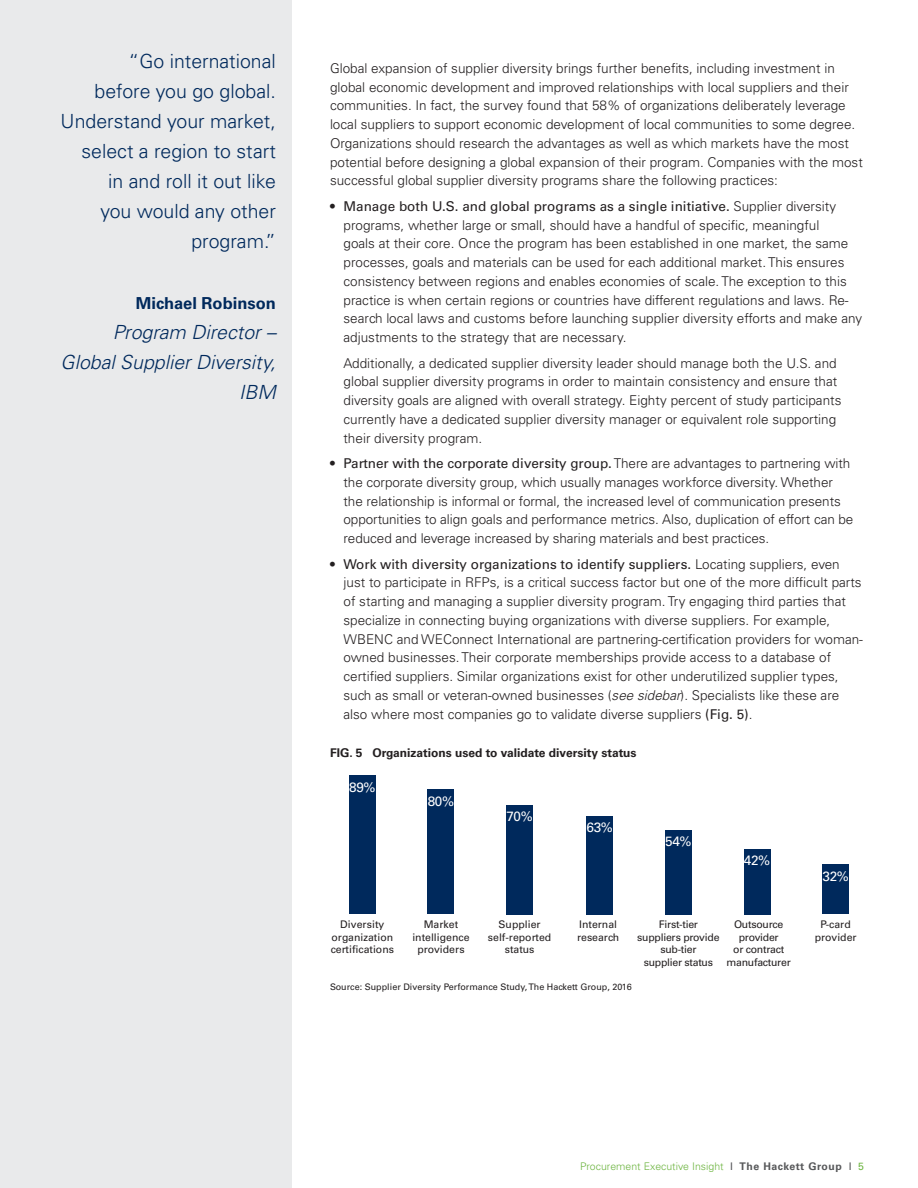
<style>
.page{position:relative;width:918px;height:1188px;background:#fff}
.page>*{position:absolute;margin:0;border:0;box-sizing:border-box;transform-origin:0 0}
.t1{font:300 19.5px/30px "Univers LT Std";color:#00295c;text-align:right}
.t2{font:italic 300 19.5px/30px "Univers LT Std";color:#00295c;text-align:right}
.t3{font:700 16.5px "Univers LT Std";color:#00295c}
.t4{font:300 13.5px/18.8px "Univers LT Std";color:#231f20}
.t5{font:13.5px "Univers LT Std";letter-spacing:-.025em;color:#fff}
.t6{font:700 12px "Univers LT Std";color:#231f20}
.t7{font:10.5px/12.6px "Univers LT Std";color:#231f20;text-align:center}
.t8{font:10.5px/12.6px "Univers LT Std";letter-spacing:-.025em;color:#231f20;text-align:center}
.t9{font:300 10.5px "Univers LT Std";color:#6cb43f}
.t10{font:9px "Univers LT Std";color:#231f20}
.s1{font-weight:400}
.s2{font-style:italic}
.s3{font-weight:400;color:#57585a}
.s4{font-weight:700;color:#57585a}
</style>
<div class="page">
<div style="left:822px;top:864px;width:27px;height:50px;background:#00295c"></div>
<div style="left:744px;top:849px;width:27px;height:65px;background:#00295c"></div>
<div style="left:665px;top:830px;width:27px;height:84px;background:#00295c"></div>
<div style="left:586px;top:816px;width:27px;height:98px;background:#00295c"></div>
<div style="left:506px;top:805px;width:27px;height:109px;background:#00295c"></div>
<div style="left:427px;top:790px;width:27px;height:124px;background:#00295c"></div>
<div style="left:349px;top:776px;width:27px;height:138px;background:#00295c"></div>
<div style="left:0;top:0;width:292px;height:1188px;background:#e9eaeb"></div>
<h1 class="t1" style="left:61px;top:46px;width:217px">“Go international<br>before you go global.<br>Understand your market, select a region to start<br>in and roll it out like<br>you would any other program.”</h1>
<p class="t3" style="left:136px;top:294px;width:141px">Michael Robinson</p>
<h1 class="t2" style="left:61px;top:318px;width:217px">Program Director –<br>Global Supplier Diversity,<br>IBM</h1>
<p class="t4" style="left:330px;top:59px;width:534px">Global expansion of supplier diversity brings further benefits, including investment in global economic development and improved relationships with local suppliers and their communities. In fact, the survey found that 58% of organizations deliberately leverage local suppliers to support economic development of local communities to some degree.<br>Organizations should research the advantages as well as which markets have the most potential before designing a global expansion of their program. Companies with the most successful global supplier diversity programs share the following practices:</p>
<p class="t4" style="left:344px;top:197px;width:520px;text-indent:-14px"><span class="s1">• Manage both U.S. and global programs as a single initiative.</span> Supplier diversity programs, whether large or small, should have a handful of specific, meaningful<br>goals at their core. Once the program has been established in one market, the same processes, goals and materials can be used for each additional market. This ensures consistency between regions and enables economies of scale. The exception to this practice is when certain regions or countries have different regulations and laws. Re&shy;search local laws and customs before launching supplier diversity efforts and make any adjustments to the strategy that are necessary.</p>
<p class="t4" style="left:344px;top:353px;width:499px">Additionally, a dedicated supplier diversity leader should manage both the U.S. and global supplier diversity programs in order to maintain consistency and ensure that diversity goals are aligned with overall strategy. Eighty percent of study participants currently have a dedicated supplier diversity manager or equivalent role supporting their diversity program.</p>
<p class="t4" style="left:344px;top:454px;width:511px;text-indent:-14px"><span class="s1">• Partner with the corporate diversity group.</span> There are advantages to partnering with the corporate diversity group, which usually manages workforce diversity. Whether the relationship is informal or formal, the increased level of communication presents opportunities to align goals and performance metrics. Also, duplication of effort can be reduced and leverage increased by sharing materials and best practices.</p>
<p class="t4" style="left:344px;top:554px;width:521px;text-indent:-14px"><span class="s1">• Work with diversity organizations to identify suppliers.</span> Locating suppliers, even just to participate in RFPs, is a critical success factor but one of the more difficult parts of starting and managing a supplier diversity program. Try engaging third parties that specialize in connecting buying organizations with diverse suppliers. For example, WBENC and WEConnect International are partnering-certification providers for woman&shy;owned businesses. Their corporate memberships provide access to a database of certified suppliers. Similar organizations exist for other underutilized supplier types, such as small or veteran-owned businesses (<span class="s2">see sidebar</span>). Specialists like these are also where most companies go to validate diverse suppliers <span class="s1">(Fig. 5)</span>.</p>
<p class="t6" style="left:330px;top:746px;width:308px">FIG. 5 Organizations used to validate diversity status</p>
<p class="t5" style="left:349px;top:779px;width:28px">89%</p>
<p class="t5" style="left:428px;top:793px;width:28px">80%</p>
<p class="t5" style="left:506px;top:809px;width:28px">70%</p>
<p class="t5" style="left:587px;top:819px;width:28px">63%</p>
<p class="t5" style="left:665px;top:833px;width:28px">54%</p>
<p class="t5" style="left:744px;top:852px;width:28px">42%</p>
<p class="t5" style="left:823px;top:868px;width:28px">32%</p>
<p class="t7" style="left:412px;top:918px;width:59px">Market intelligence providers</p>
<p class="t8" style="left:637px;top:918px;width:84px">First-tier suppliers provide sub-tier<br>supplier status</p>
<p class="t8" style="left:727px;top:918px;width:66px">Outsource provider<br>or contract manufacturer</p>
<p class="t7" style="left:815px;top:918px;width:43px">P-card provider</p>
<p class="t7" style="left:488px;top:918px;width:65px">Supplier self-reported status</p>
<p class="t7" style="left:331px;top:918px;width:65px">Diversity organization certifications</p>
<p class="t7" style="left:577px;top:918px;width:44px;text-align:left">Internal research</p>
<p class="t10" style="left:330px;top:982px;width:303px">Source: Supplier Diversity Performance Study, The Hackett Group, 2016</p>
<p class="t9" style="left:580px;top:1160px;width:285px">Procurement Executive Insight <span class="s3">I</span> <span class="s4">The Hackett Group</span> <span class="s3">I</span> <span class="s1">5</span></p>
</div>
